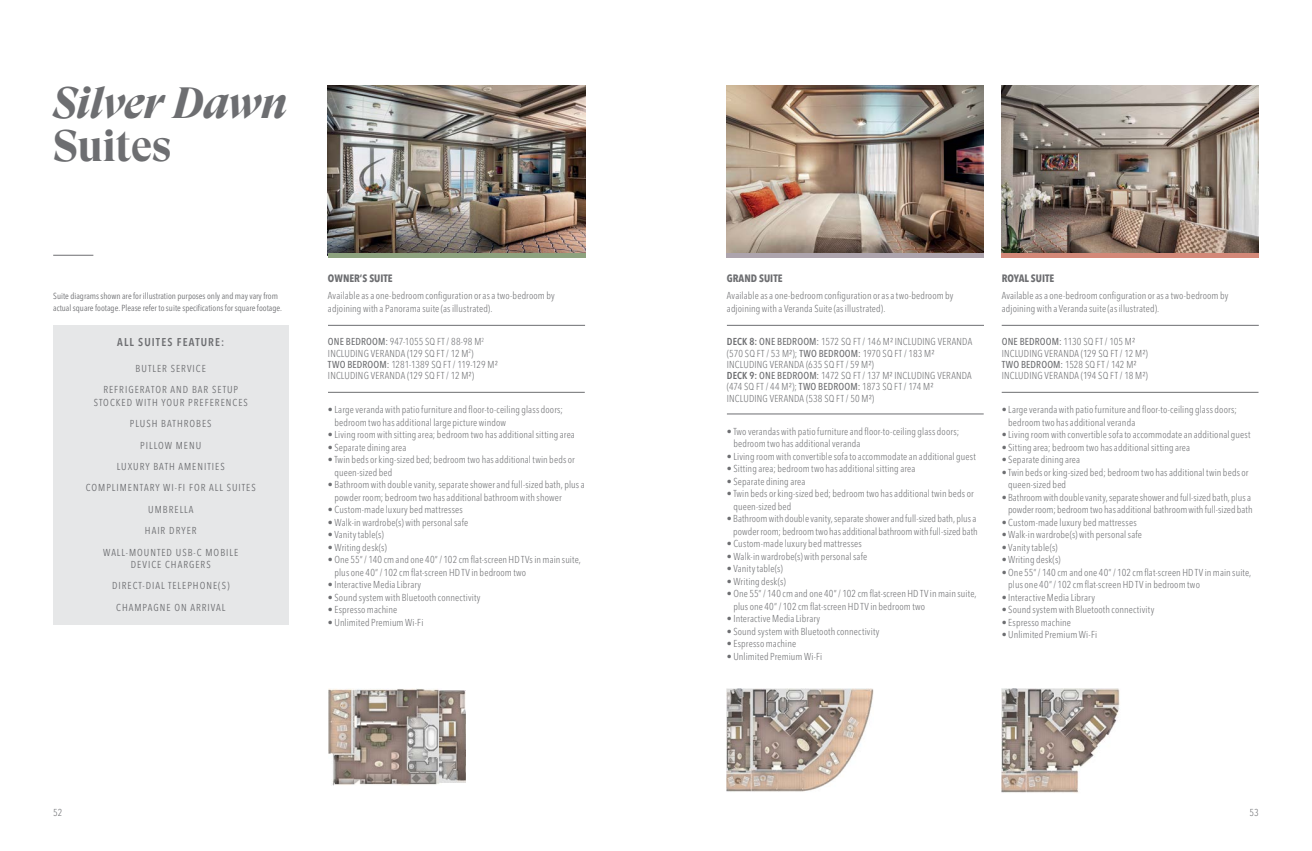
<style>
.page{position:relative;width:1312px;height:851px;background:#fff}
.page>*{position:absolute;margin:0;border:0;box-sizing:border-box;transform-origin:0 0}
.t1{font:italic 700 43.75px "GT Super Display";letter-spacing:-.01em;color:#6d6e71}
.t2{font:700 43.75px "GT Super Display";letter-spacing:-.01em;color:#6d6e71}
.t3{font:600 condensed 11.25px "Avenir Next LT Pro";letter-spacing:.1em;color:#6d6e71}
.t4{font:700 condensed 10.62px "Avenir Next LT Pro";color:#6d6e71}
.t5{font:300 condensed 10px/12.5px "Avenir Next LT Pro";letter-spacing:.015em;color:#6d6e71}
.t6{font:condensed 10px/21.4px "Avenir Next LT Pro";letter-spacing:.1em;color:#6d6e71;text-align:center}
.t7{font:condensed 8.75px/12.5px "Avenir Next LT Pro";color:#6d6e71}
.s1{font-weight:500}
.s2{font-weight:600}
</style>
<div class="page">
<img style="left:726px;top:688px;width:146px;height:104px">
<img style="left:1001px;top:688px;width:119px;height:105px">
<img style="left:328px;top:688px;width:113px;height:97px">
<img style="left:439px;top:690px;width:26px;height:92px">
<img style="left:328px;top:86px;width:257px;height:167px">
<img style="left:1001px;top:86px;width:257px;height:167px">
<img style="left:726px;top:86px;width:257px;height:167px">
<hr style="left:328px;top:253px;width:257px;height:4px;background:#8da27e">
<hr style="left:726px;top:253px;width:257px;height:4px;background:#ada4ad">
<hr style="left:1001px;top:253px;width:257px;height:4px;background:#d38878">
<hr style="left:328px;top:325px;width:257px;height:1px;background:#6d6e71">
<hr style="left:53px;top:255px;width:40px;height:1px;background:#6d6e71">
<hr style="left:328px;top:392px;width:256px;height:1px;background:#6d6e71">
<hr style="left:1001px;top:325px;width:257px;height:1px;background:#6d6e71">
<hr style="left:1001px;top:392px;width:257px;height:1px;background:#6d6e71">
<hr style="left:726px;top:325px;width:257px;height:1px;background:#6d6e71">
<hr style="left:726px;top:413px;width:257px;height:1px;background:#6d6e71">
<div style="left:53px;top:325px;width:235px;height:299px;background:#e6e7e8"></div>
<h1 class="t1" style="left:53px;top:79px;width:236px">Silver Dawn</h1>
<h1 class="t2" style="left:53px;top:123px;width:120px">Suites</h1>
<p class="t7" style="left:53px;top:289px;width:230px">Suite diagrams shown are for illustration purposes only and may vary from actual square footage. Please refer to suite specifications for square footage.</p>
<p class="t3" style="left:117px;top:335px;width:109px">ALL SUITES FEATURE:</p>
<p class="t6" style="left:103px;top:358px;width:136px">BUTLER SERVICE<br>REFRIGERATOR AND BAR SETUP</p>
<p class="t6" style="left:86px;top:391px;width:171px">STOCKED WITH YOUR PREFERENCES<br>PLUSH BATHROBES<br>PILLOW MENU<br>LUXURY BATH AMENITIES<br>COMPLIMENTARY WI-FI FOR ALL SUITES<br>UMBRELLA<br>HAIR DRYER<br>WALL-MOUNTED USB-C MOBILE</p>
<p class="t6" style="left:112px;top:553px;width:119px">DEVICE CHARGERS<br>DIRECT-DIAL TELEPHONE(S)<br>CHAMPAGNE ON ARRIVAL</p>
<p class="t4" style="left:328px;top:271px;width:66px">OWNER’S SUITE</p>
<p class="t5" style="left:328px;top:289px;width:228px">Available as a one-bedroom configuration or as a two-bedroom by adjoining with a Panorama suite (as illustrated).</p>
<p class="t4" style="left:726px;top:271px;width:57px">GRAND SUITE</p>
<p class="t5" style="left:726px;top:289px;width:228px">Available as a one-bedroom configuration or as a two-bedroom by adjoining with a Veranda Suite (as illustrated).</p>
<p class="t4" style="left:1001px;top:271px;width:54px">ROYAL SUITE</p>
<p class="t5" style="left:1001px;top:289px;width:228px">Available as a one-bedroom configuration or as a two-bedroom by adjoining with a Veranda suite (as illustrated).</p>
<p class="t5" style="left:328px;top:336px;width:171px;line-height:11.2px"><span class="s1">ONE BEDROOM:</span> 947-1055 SQ FT / 88-98 M<sup>2<br></sup>INCLUDING VERANDA (129 SQ FT / 12 M<sup>2</sup>)<br><span class="s1">TWO BEDROOM:</span> 1281-1389 SQ FT / 119-129 M²<br>INCLUDING VERANDA (129 SQ FT / 12 M²)</p>
<p class="t5" style="left:726px;top:336px;width:247px;line-height:11.2px"><span class="s2">DECK 8:</span> <span class="s1">ONE BEDROOM:</span> 1572 SQ FT / 146 M² INCLUDING VERANDA (570 SQ FT / 53 M²); <span class="s1">TWO BEDROOM:</span> 1970 SQ FT / 183 M²<br>INCLUDING VERANDA (635 SQ FT / 59 M²)<br><span class="s2">DECK 9:</span> <span class="s1">ONE BEDROOM:</span> 1472 SQ FT / 137 M² INCLUDING VERANDA (474 SQ FT / 44 M²); <span class="s1">TWO BEDROOM:</span> 1873 SQ FT / 174 M²<br>INCLUDING VERANDA (538 SQ FT / 50 M²)</p>
<p class="t5" style="left:1001px;top:336px;width:148px;line-height:11.2px"><span class="s1">ONE BEDROOM:</span> 1130 SQ FT / 105 M²<br>INCLUDING VERANDA (129 SQ FT / 12 M²)<br><span class="s1">TWO BEDROOM:</span> 1528 SQ FT / 142 M²<br>INCLUDING VERANDA (194 SQ FT / 18 M²)</p>
<p class="t5" style="left:334px;top:403px;width:230px;text-indent:-6px">• Large veranda with patio furniture and floor-to-ceiling glass doors; bedroom two has additional large picture window</p>
<p class="t5" style="left:328px;top:428px;width:248px">• Living room with sitting area; bedroom two has additional sitting area</p>
<p class="t5" style="left:328px;top:441px;width:80px">• Separate dining area</p>
<p class="t5" style="left:334px;top:453px;width:242px;text-indent:-6px">• Twin beds or king-sized bed; bedroom two has additional twin beds or queen-sized bed</p>
<p class="t5" style="left:334px;top:478px;width:252px;text-indent:-6px">• Bathroom with double vanity, separate shower and full-sized bath, plus a powder room; bedroom two has additional bathroom with shower</p>
<p class="t5" style="left:328px;top:503px;width:136px">• Custom-made luxury bed mattresses</p>
<p class="t5" style="left:328px;top:516px;width:142px">• Walk-in wardrobe(s) with personal safe</p>
<p class="t5" style="left:328px;top:528px;width:57px">• Vanity table(s)</p>
<p class="t5" style="left:328px;top:541px;width:60px">• Writing desk(s)</p>
<p class="t5" style="left:334px;top:553px;width:248px;text-indent:-6px">• One 55” / 140 cm and one 40” / 102 cm flat-screen HD TVs in main suite, plus one 40” / 102 cm flat-screen HD TV in bedroom two</p>
<p class="t5" style="left:328px;top:578px;width:95px">• Interactive Media Library</p>
<p class="t5" style="left:328px;top:591px;width:154px">• Sound system with Bluetooth connectivity</p>
<p class="t5" style="left:328px;top:603px;width:71px">• Espresso machine</p>
<p class="t5" style="left:328px;top:616px;width:97px">• Unlimited Premium Wi-Fi</p>
<p class="t5" style="left:733px;top:425px;width:227px;text-indent:-6px">• Two verandas with patio furniture and floor-to-ceiling glass doors; bedroom two has additional veranda</p>
<p class="t5" style="left:726px;top:450px;width:250px">• Living room with convertible sofa to accommodate an additional guest</p>
<p class="t5" style="left:726px;top:462px;width:190px">• Sitting area; bedroom two has additional sitting area</p>
<p class="t5" style="left:726px;top:475px;width:80px">• Separate dining area</p>
<p class="t5" style="left:733px;top:487px;width:242px;text-indent:-6px">• Twin beds or king-sized bed; bedroom two has additional twin beds or queen-sized bed</p>
<p class="t5" style="left:726px;top:512px;width:252px;text-align:right">• Bathroom with double vanity, separate shower and full-sized bath, plus a powder room; bedroom two has additional bathroom with full-sized bath</p>
<p class="t5" style="left:726px;top:537px;width:136px">• Custom-made luxury bed mattresses</p>
<p class="t5" style="left:726px;top:550px;width:142px">• Walk-in wardrobe(s) with personal safe</p>
<p class="t5" style="left:726px;top:562px;width:57px">• Vanity table(s)</p>
<p class="t5" style="left:726px;top:575px;width:60px">• Writing desk(s)</p>
<p class="t5" style="left:733px;top:587px;width:245px;text-indent:-6px">• One 55” / 140 cm and one 40” / 102 cm flat-screen HD TV in main suite, plus one 40” / 102 cm flat-screen HD TV in bedroom two</p>
<p class="t5" style="left:726px;top:612px;width:95px">• Interactive Media Library</p>
<p class="t5" style="left:726px;top:625px;width:154px">• Sound system with Bluetooth connectivity</p>
<p class="t5" style="left:726px;top:637px;width:71px">• Espresso machine</p>
<p class="t5" style="left:726px;top:650px;width:97px">• Unlimited Premium Wi-Fi</p>
<p class="t5" style="left:1007px;top:403px;width:230px;text-indent:-6px">• Large veranda with patio furniture and floor-to-ceiling glass doors; bedroom two has additional veranda</p>
<p class="t5" style="left:1001px;top:428px;width:250px">• Living room with convertible sofa to accommodate an additional guest</p>
<p class="t5" style="left:1001px;top:441px;width:190px">• Sitting area; bedroom two has additional sitting area</p>
<p class="t5" style="left:1001px;top:453px;width:80px">• Separate dining area</p>
<p class="t5" style="left:1007px;top:466px;width:242px;text-indent:-6px">• Twin beds or king-sized bed; bedroom two has additional twin beds or queen-sized bed</p>
<p class="t5" style="left:1001px;top:491px;width:252px;text-align:right">• Bathroom with double vanity, separate shower and full-sized bath, plus a powder room; bedroom two has additional bathroom with full-sized bath</p>
<p class="t5" style="left:1001px;top:516px;width:136px">• Custom-made luxury bed mattresses</p>
<p class="t5" style="left:1001px;top:528px;width:142px">• Walk-in wardrobe(s) with personal safe</p>
<p class="t5" style="left:1001px;top:541px;width:57px">• Vanity table(s)</p>
<p class="t5" style="left:1001px;top:553px;width:60px">• Writing desk(s)</p>
<p class="t5" style="left:1007px;top:566px;width:245px;text-indent:-6px">• One 55” / 140 cm and one 40” / 102 cm flat-screen HD TV in main suite, plus one 40” / 102 cm flat-screen HD TV in bedroom two</p>
<p class="t5" style="left:1001px;top:591px;width:95px">• Interactive Media Library</p>
<p class="t5" style="left:1001px;top:603px;width:154px">• Sound system with Bluetooth connectivity</p>
<p class="t5" style="left:1001px;top:616px;width:71px">• Espresso machine</p>
<p class="t5" style="left:1001px;top:628px;width:97px">• Unlimited Premium Wi-Fi</p>
<p class="t5" style="left:53px;top:805px;width:11px">52</p>
<p class="t5" style="left:1249px;top:805px;width:11px">53</p>
</div>
